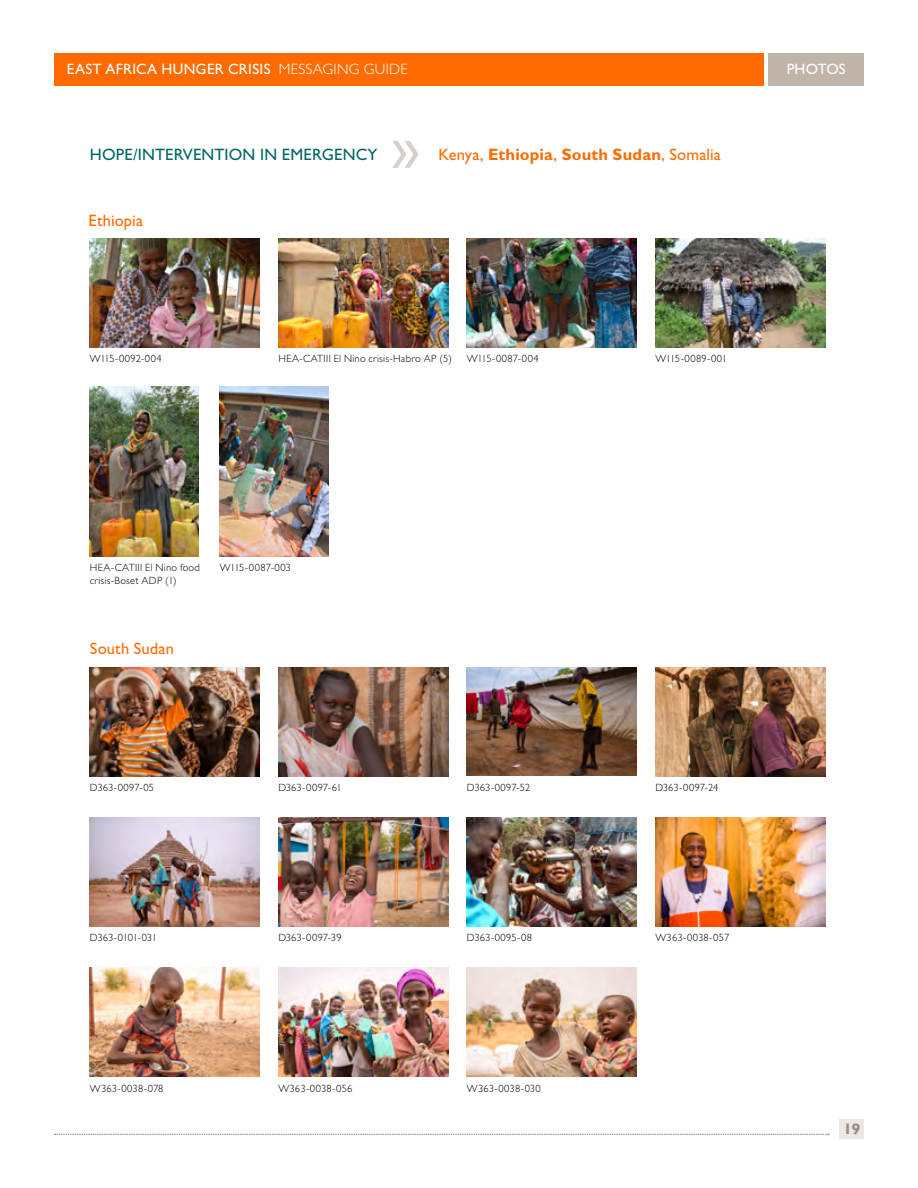
<style>
.page{position:relative;width:918px;height:1188px;background:#fff}
.page>*{position:absolute;margin:0;border:0;box-sizing:border-box;transform-origin:0 0}
.t1{font:60px "Gill Sans Std";color:#d5d0ca}
.t2{font:700 16.5px "Gill Sans Std";letter-spacing:.005em;color:#ff6b00}
.t3{font:16.5px "Gill Sans Std";letter-spacing:.01em;color:#006662}
.t4{font:16.5px "Gill Sans Std";letter-spacing:.01em;color:#ff6b00}
.t5{font:700 15.3px "Gill Sans Std";color:#9a8b7d;scale:1.09 1}
.t6{font:15px "Gill Sans Std";letter-spacing:.015em;color:#fff}
.t7{font:300 10.5px "Gill Sans Std";letter-spacing:.01em;color:#000}
.t8{font:300 10.5px/12.6px "Gill Sans Std";letter-spacing:.025em;color:#000}
.t9{font:300 10.5px "Gill Sans Std";letter-spacing:-.02em;color:#000}
.s1{font-weight:300}
.s2{font-weight:400}
</style>
<div class="page">
<div style="left:840px;top:1120px;width:24px;height:19px;background:#ede8e3"></div>
<svg style="left:54px;top:1134px;width:775px;height:1px"></svg>
<img style="left:90px;top:239px;width:170px;height:108px">
<img style="left:278px;top:239px;width:170px;height:108px">
<img style="left:467px;top:239px;width:170px;height:108px">
<img style="left:655px;top:239px;width:170px;height:108px">
<img style="left:90px;top:387px;width:109px;height:169px">
<img style="left:220px;top:387px;width:108px;height:169px">
<img style="left:90px;top:668px;width:170px;height:108px">
<img style="left:278px;top:668px;width:170px;height:108px">
<img style="left:467px;top:668px;width:170px;height:108px">
<img style="left:655px;top:668px;width:170px;height:108px">
<img style="left:90px;top:968px;width:170px;height:108px">
<img style="left:278px;top:968px;width:170px;height:108px">
<img style="left:90px;top:818px;width:170px;height:108px">
<img style="left:278px;top:818px;width:170px;height:108px">
<img style="left:467px;top:818px;width:170px;height:108px">
<img style="left:655px;top:818px;width:170px;height:108px">
<img style="left:467px;top:968px;width:170px;height:108px">
<div style="left:768px;top:53px;width:95px;height:33px;background:#c1b5aa"></div>
<div style="left:54px;top:53px;width:709px;height:33px;background:#ff6b00"></div>
<h3 class="t6" style="left:67px;top:61px;width:342px">EAST AFRICA HUNGER CRISIS <span class="s1">MESSAGING GUIDE</span></h3>
<h3 class="t6" style="left:787px;top:61px;width:61px">PHOTOS</h3>
<h2 class="t3" style="left:90px;top:145px;width:289px">HOPE/INTERVENTION IN EMERGENCY</h2>
<h1 class="t1" style="left:391px;top:113px;width:31px">»</h1>
<h2 class="t2" style="left:438px;top:144px;width:284px"><span class="s2">Kenya,</span> Ethiopia<span class="s2">,</span> South Sudan<span class="s2">, Somalia</span></h2>
<h2 class="t4" style="left:89px;top:211px;width:56px">Ethiopia</h2>
<p class="t7" style="left:90px;top:353px;width:73px">W115-0092-004</p>
<p class="t8" style="left:278px;top:353px;width:175px">HEA-CATIII El Nino crisis-Habro AP (5)</p>
<p class="t7" style="left:467px;top:353px;width:73px">W115-0087-004</p>
<p class="t7" style="left:655px;top:353px;width:73px">W115-0089-001</p>
<p class="t8" style="left:90px;top:562px;width:111px">HEA-CATIII El Nino food crisis-Boset ADP (1)</p>
<p class="t7" style="left:220px;top:562px;width:73px">W115-0087-003</p>
<h2 class="t4" style="left:90px;top:639px;width:85px">South Sudan</h2>
<p class="t7" style="left:90px;top:782px;width:66px">D363-0097-05</p>
<p class="t7" style="left:278px;top:782px;width:65px">D363-0097-61</p>
<p class="t7" style="left:467px;top:782px;width:65px">D363-0097-52</p>
<p class="t7" style="left:655px;top:782px;width:64px">D363-0097-24</p>
<p class="t9" style="left:90px;top:932px;width:69px">D363-0101-031</p>
<p class="t7" style="left:278px;top:932px;width:65px">D363-0097-39</p>
<p class="t7" style="left:467px;top:932px;width:67px">D363-0095-08</p>
<p class="t7" style="left:655px;top:932px;width:75px">W363-0038-057</p>
<p class="t7" style="left:90px;top:1082px;width:75px">W363-0038-078</p>
<p class="t7" style="left:278px;top:1082px;width:75px">W363-0038-056</p>
<p class="t7" style="left:467px;top:1082px;width:75px">W363-0038-030</p>
<h3 class="t5" style="left:843px;top:1120px;width:18px">19</h3>
</div>
